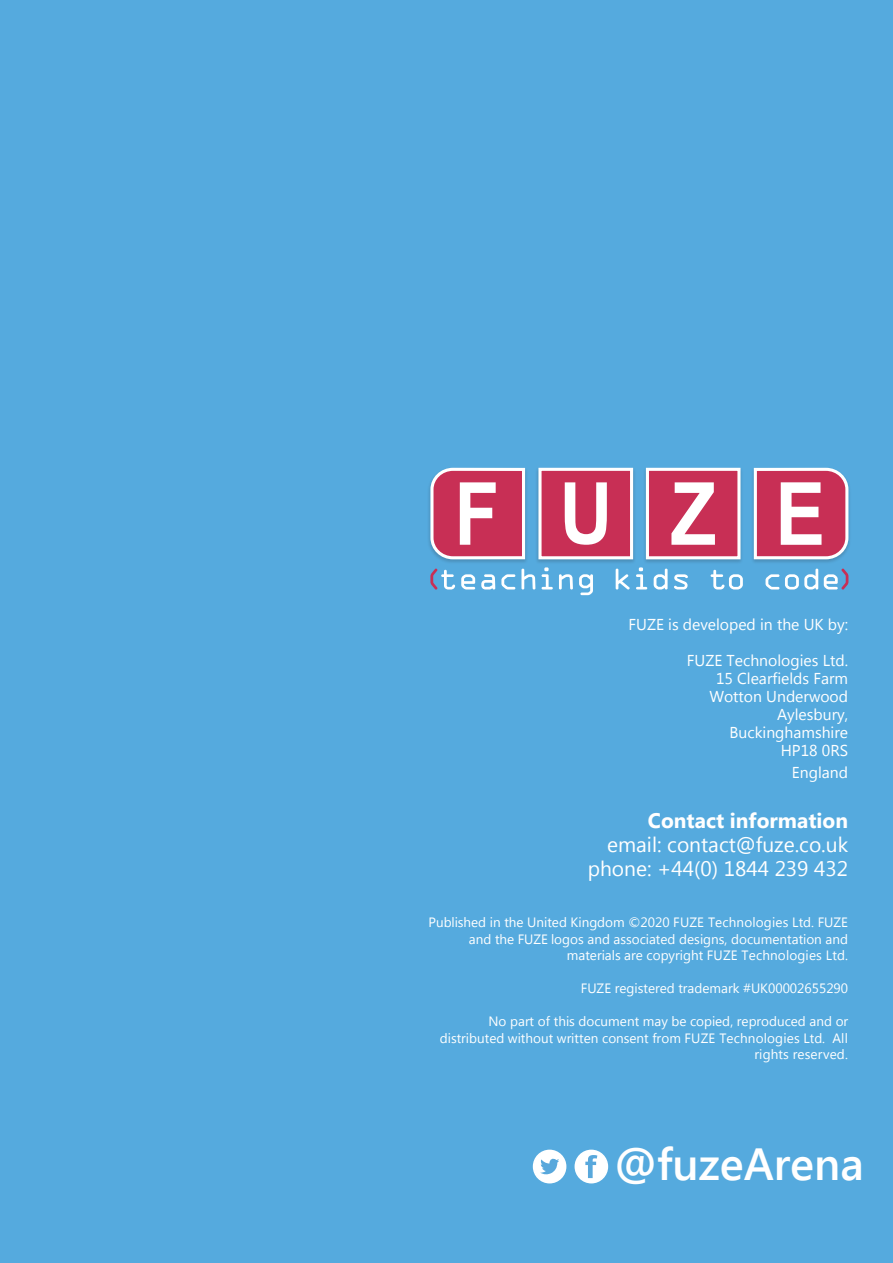
<style>
.page{position:relative;width:893px;height:1263px;background:#55aade}
.page>*{position:absolute;margin:0;border:0;box-sizing:border-box;transform-origin:0 0}
.t1{font:600 45px "Segoe UI";color:#fff}
.t2{font:21px/24px "Segoe UI";color:#fff;text-align:right}
.t3{font:700 21px "Segoe UI";color:#fff}
.t4{font:15.75px/18px "Segoe UI";color:#fff;text-align:right}
.t5{font:13.5px/16.5px "Segoe UI";color:#fff;text-align:right}
</style>
<div class="page">
<img style="left:644px;top:467px;width:98px;height:96px">
<div style="left:646px;top:468px;width:94px;height:91px;background:#c82f55;border:3px solid #fff"></div>
<img style="left:537px;top:467px;width:98px;height:96px">
<div style="left:538px;top:468px;width:95px;height:91px;background:#c82f55;border:3px solid #fff"></div>
<svg style="left:671px;top:482px;width:44px;height:63px"></svg>
<svg style="left:752px;top:467px;width:98px;height:94px;background:#ce7490"></svg>
<svg style="left:429px;top:467px;width:98px;height:94px;background:#ca6886"></svg>
<svg style="left:565px;top:482px;width:42px;height:63px"></svg>
<svg style="left:430px;top:569px;width:25px;height:20px"></svg>
<svg style="left:461px;top:574px;width:14px;height:15px"></svg>
<svg style="left:481px;top:574px;width:14px;height:15px"></svg>
<svg style="left:501px;top:574px;width:14px;height:15px"></svg>
<svg style="left:521px;top:569px;width:14px;height:20px"></svg>
<svg style="left:542px;top:567px;width:11px;height:22px"></svg>
<svg style="left:559px;top:574px;width:14px;height:15px"></svg>
<svg style="left:579px;top:574px;width:14px;height:21px"></svg>
<svg style="left:616px;top:569px;width:14px;height:20px"></svg>
<svg style="left:636px;top:567px;width:11px;height:22px"></svg>
<svg style="left:654px;top:569px;width:14px;height:20px"></svg>
<svg style="left:674px;top:574px;width:14px;height:15px"></svg>
<svg style="left:711px;top:570px;width:32px;height:19px"></svg>
<svg style="left:765px;top:574px;width:14px;height:15px"></svg>
<svg style="left:785px;top:569px;width:33px;height:20px"></svg>
<svg style="left:824px;top:569px;width:24px;height:20px"></svg>
<div style="left:533px;top:1149px;width:33px;height:34px;background:#fff;border:2px solid #fff;border-radius:50%"></div>
<svg style="left:540px;top:1158px;width:19px;height:17px"></svg>
<div style="left:575px;top:1149px;width:33px;height:34px;background:#fff;border:2px solid #fff;border-radius:50%"></div>
<svg style="left:585px;top:1155px;width:12px;height:23px"></svg>
<p class="t4" style="left:628px;top:617px;width:221px">FUZE is developed in the UK by:</p>
<p class="t4" style="left:687px;top:653px;width:163px">FUZE Technologies Ltd.<br>15 Clearfields Farm<br>Wotton Underwood<br>Aylesbury,<br>Buckinghamshire<br>HP18 0RS</p>
<p class="t4" style="left:792px;top:765px;width:58px">England</p>
<h2 class="t3" style="left:648px;top:813px;width:202px">Contact information</h2>
<h2 class="t2" style="left:588px;top:835px;width:262px">email: contact@fuze.co.uk phone: +44(0) 1844 239 432</h2>
<p class="t5" style="left:428px;top:915px;width:421px">Published in the United Kingdom ©2020 FUZE Technologies Ltd. FUZE and the FUZE logos and associated designs, documentation and materials are copyright FUZE Technologies Ltd.</p>
<p class="t5" style="left:581px;top:981px;width:269px">FUZE registered trademark #UK00002655290</p>
<p class="t5" style="left:440px;top:1014px;width:410px">No part of this document may be copied, reproduced and or distributed without written consent from FUZE Technologies Ltd. All rights reserved.</p>
<h1 class="t1" style="left:614px;top:1147px;width:251px">@fuzeArena</h1>
</div>
